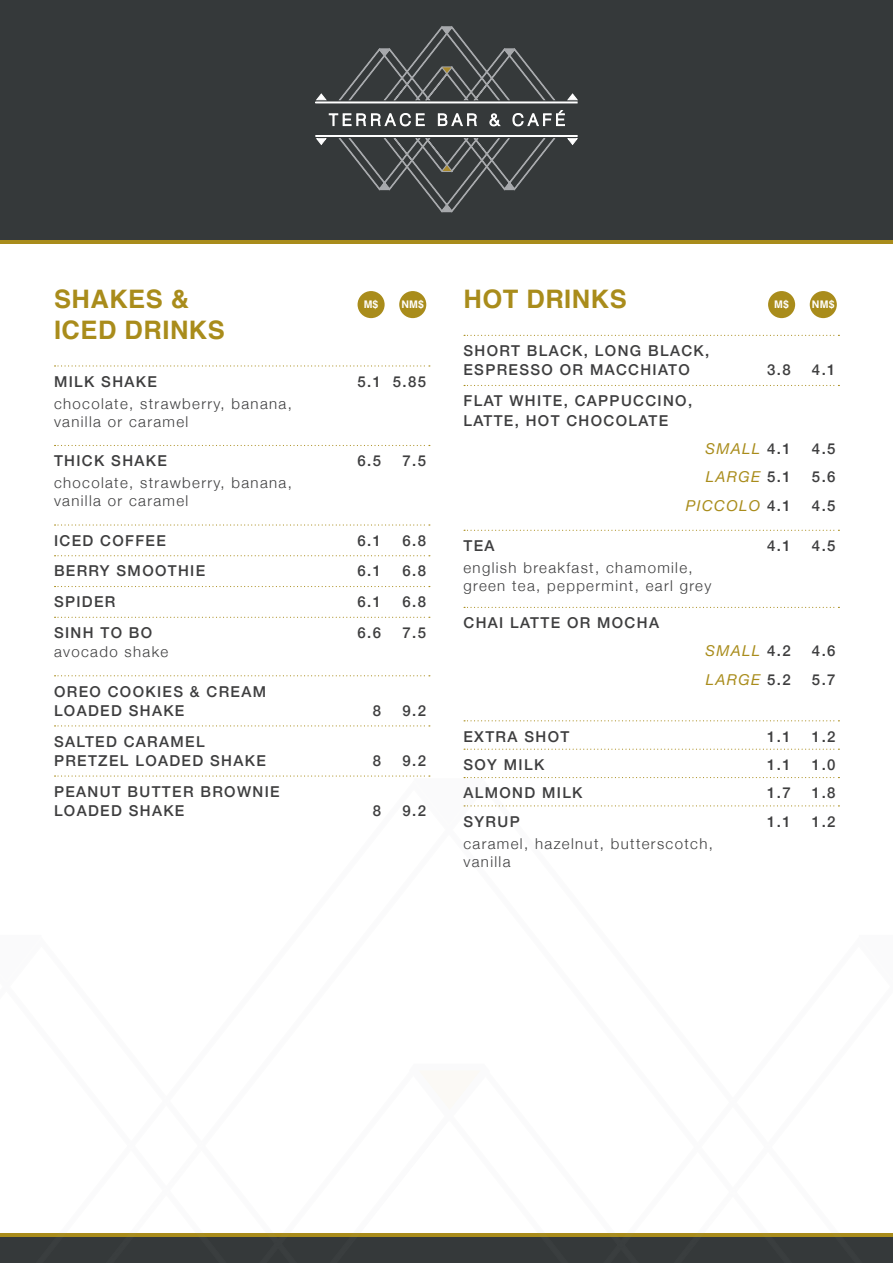
<style>
.page{position:relative;width:893px;height:1263px;background:#fff}
.page>*{position:absolute;margin:0;border:0;box-sizing:border-box;transform-origin:0 0}
.Heading1{font:700 25.5px/30.6px "Helvetica";letter-spacing:.02em;color:#a98c1b}
.Food_Price{font:500 15px "Helvetica Neue";letter-spacing:.09em;color:#3e3e3f}
.Desc{font:300 15px/18px "Helvetica Neue";letter-spacing:.09em;color:#3e3e3f}
.Food_no_border{font:500 15px "Helvetica Neue";letter-spacing:.09em;color:#3e3e3f}
.Food_no_border-2{font:italic 15px "Helvetica Neue";letter-spacing:.09em;color:#a98c1b}
.Heading1-2{font:700 10.5px "Helvetica";color:#fff}
.s1{font-weight:500;font-style:normal;color:#3e3e3f}
</style>
<div class="page">
<svg style="left:55px;top:365px;width:375px;height:1px"></svg>
<svg style="left:55px;top:445px;width:375px;height:1px"></svg>
<svg style="left:55px;top:524px;width:375px;height:2px"></svg>
<svg style="left:55px;top:555px;width:375px;height:1px"></svg>
<svg style="left:55px;top:586px;width:375px;height:1px"></svg>
<svg style="left:55px;top:617px;width:375px;height:1px"></svg>
<svg style="left:55px;top:675px;width:375px;height:1px"></svg>
<svg style="left:55px;top:725px;width:375px;height:1px"></svg>
<svg style="left:464px;top:335px;width:375px;height:1px"></svg>
<svg style="left:464px;top:385px;width:375px;height:1px"></svg>
<svg style="left:464px;top:530px;width:375px;height:1px"></svg>
<svg style="left:464px;top:607px;width:375px;height:1px"></svg>
<svg style="left:464px;top:720px;width:375px;height:1px"></svg>
<svg style="left:464px;top:749px;width:375px;height:1px"></svg>
<div style="left:0;top:0;width:893px;height:244px;background:#35393a"></div>
<div style="left:316px;top:102px;width:261px;height:1px;border:1px solid #fff"></div>
<svg style="left:329px;top:114px;width:22px;height:12px"></svg>
<svg style="left:357px;top:113px;width:53px;height:13px"></svg>
<svg style="left:416px;top:114px;width:8px;height:12px"></svg>
<svg style="left:438px;top:114px;width:38px;height:12px"></svg>
<svg style="left:490px;top:114px;width:10px;height:12px"></svg>
<svg style="left:513px;top:110px;width:52px;height:16px"></svg>
<svg style="left:317px;top:94px;width:9px;height:6px"></svg>
<svg style="left:568px;top:94px;width:9px;height:6px"></svg>
<svg style="left:339px;top:26px;width:216px;height:74px"></svg>
<hr style="left:316px;top:135px;width:261px;height:2px;background:#fff">
<svg style="left:317px;top:139px;width:9px;height:6px"></svg>
<svg style="left:568px;top:139px;width:9px;height:6px"></svg>
<svg style="left:339px;top:139px;width:216px;height:73px"></svg>
<hr style="left:0;top:241px;width:893px;height:3px;background:#a98c1b">
<svg style="left:55px;top:775px;width:784px;height:32px"></svg>
<svg style="left:5px;top:1233px;width:888px;height:30px;background:#444436"></svg>
<div style="left:768px;top:291px;width:27px;height:27px;background:#a98c1b;border-radius:50%"></div>
<div style="left:810px;top:291px;width:27px;height:27px;background:#a98c1b;border-radius:50%"></div>
<div style="left:358px;top:291px;width:27px;height:27px;background:#a98c1b;border-radius:50%"></div>
<div style="left:399px;top:291px;width:27px;height:27px;background:#a98c1b;border-radius:50%"></div>
<p class="Heading1" style="left:54px;top:284px;width:172px">SHAKES &amp;<br>ICED DRINKS</p>
<p class="Food_Price" style="left:54px;top:369px;width:104px">MILK SHAKE</p>
<p class="Food_Price" style="left:358px;top:369px;width:70px">5.1 5.85</p>
<p class="Desc" style="left:54px;top:393px;width:239px">chocolate, strawberry, banana, vanilla or caramel</p>
<p class="Food_Price" style="left:54px;top:449px;width:114px">THICK SHAKE</p>
<p class="Food_Price" style="left:358px;top:449px;width:25px">6.5</p>
<p class="Food_Price" style="left:402px;top:449px;width:25px">7.5</p>
<p class="Desc" style="left:54px;top:473px;width:239px">chocolate, strawberry, banana, vanilla or caramel</p>
<p class="Food_Price" style="left:54px;top:528px;width:113px">ICED COFFEE</p>
<p class="Food_Price" style="left:358px;top:528px;width:25px">6.1</p>
<p class="Food_Price" style="left:402px;top:528px;width:25px">6.8</p>
<p class="Food_Price" style="left:54px;top:559px;width:153px">BERRY SMOOTHIE</p>
<p class="Food_Price" style="left:358px;top:559px;width:25px">6.1</p>
<p class="Food_Price" style="left:402px;top:559px;width:25px">6.8</p>
<p class="Food_Price" style="left:54px;top:590px;width:63px">SPIDER</p>
<p class="Food_Price" style="left:358px;top:590px;width:25px">6.1</p>
<p class="Food_Price" style="left:402px;top:590px;width:25px">6.8</p>
<p class="Food_Price" style="left:54px;top:621px;width:100px">SINH TO BO</p>
<p class="Food_Price" style="left:358px;top:621px;width:25px">6.6</p>
<p class="Food_Price" style="left:402px;top:621px;width:25px">7.5</p>
<p class="Desc" style="left:54px;top:642px;width:116px">avocado shake</p>
<p class="Food_Price" style="left:54px;top:679px;width:214px">OREO COOKIES &amp; CREAM</p>
<p class="Food_no_border" style="left:54px;top:698px;width:132px">LOADED SHAKE</p>
<p class="Food_no_border" style="left:373px;top:698px;width:10px">8</p>
<p class="Food_no_border" style="left:402px;top:698px;width:25px">9.2</p>
<p class="Food_Price" style="left:54px;top:729px;width:152px">SALTED CARAMEL</p>
<p class="Food_no_border" style="left:54px;top:748px;width:213px">PRETZEL LOADED SHAKE</p>
<p class="Food_no_border" style="left:373px;top:748px;width:10px">8</p>
<p class="Food_no_border" style="left:402px;top:748px;width:25px">9.2</p>
<p class="Food_Price" style="left:54px;top:779px;width:227px">PEANUT BUTTER BROWNIE</p>
<p class="Food_no_border" style="left:54px;top:799px;width:132px">LOADED SHAKE</p>
<p class="Food_no_border" style="left:373px;top:799px;width:10px">8</p>
<p class="Food_no_border" style="left:402px;top:799px;width:25px">9.2</p>
<p class="Heading1" style="left:463px;top:284px;width:165px">HOT DRINKS</p>
<p class="Food_Price" style="left:463px;top:339px;width:247px">SHORT BLACK, LONG BLACK,</p>
<p class="Food_no_border" style="left:463px;top:358px;width:228px">ESPRESSO OR MACCHIATO</p>
<p class="Food_no_border" style="left:767px;top:358px;width:25px">3.8</p>
<p class="Food_no_border" style="left:812px;top:358px;width:25px">4.1</p>
<p class="Food_Price" style="left:463px;top:389px;width:230px">FLAT WHITE, CAPPUCCINO,</p>
<p class="Food_no_border" style="left:463px;top:408px;width:206px">LATTE, HOT CHOCOLATE</p>
<p class="Food_no_border-2" style="left:705px;top:438px;width:87px">SMALL <span class="s1">4.1</span></p>
<p class="Food_no_border" style="left:812px;top:436px;width:25px">4.5</p>
<p class="Food_no_border-2" style="left:706px;top:466px;width:86px">LARGE <span class="s1">5.1</span></p>
<p class="Food_no_border" style="left:812px;top:465px;width:25px">5.6</p>
<p class="Food_no_border-2" style="left:686px;top:494px;width:106px">PICCOLO <span class="s1">4.1</span></p>
<p class="Food_no_border" style="left:812px;top:493px;width:25px">4.5</p>
<p class="Food_Price" style="left:463px;top:534px;width:33px">TEA</p>
<p class="Food_Price" style="left:767px;top:534px;width:25px">4.1</p>
<p class="Food_Price" style="left:812px;top:534px;width:25px">4.5</p>
<p class="Desc" style="left:463px;top:558px;width:249px">english breakfast, chamomile, green tea, peppermint, earl grey</p>
<p class="Food_Price" style="left:463px;top:611px;width:197px">CHAI LATTE OR MOCHA</p>
<p class="Food_no_border-2" style="left:705px;top:640px;width:87px">SMALL <span class="s1">4.2</span></p>
<p class="Food_no_border" style="left:812px;top:639px;width:25px">4.6</p>
<p class="Food_no_border-2" style="left:706px;top:669px;width:86px">LARGE <span class="s1">5.2</span></p>
<p class="Food_no_border" style="left:812px;top:667px;width:25px">5.7</p>
<p class="Heading1-2" style="left:364px;top:296px;width:16px">M$</p>
<p class="Heading1-2" style="left:401px;top:296px;width:24px">NM$</p>
<p class="Heading1-2" style="left:774px;top:296px;width:16px">M$</p>
<p class="Heading1-2" style="left:812px;top:296px;width:24px">NM$</p>
<p class="Food_Price" style="left:463px;top:724px;width:107px">EXTRA SHOT</p>
<p class="Food_Price" style="left:767px;top:724px;width:25px">1.1</p>
<p class="Food_Price" style="left:812px;top:724px;width:25px">1.2</p>
<p class="Food_Price" style="left:463px;top:752px;width:82px">SOY MILK</p>
<p class="Food_Price" style="left:767px;top:752px;width:25px">1.1</p>
<p class="Food_Price" style="left:812px;top:752px;width:25px">1.0</p>
<p class="Food_Price" style="left:463px;top:781px;width:121px">ALMOND MILK</p>
<p class="Food_Price" style="left:767px;top:781px;width:25px">1.7</p>
<p class="Food_Price" style="left:812px;top:781px;width:25px">1.8</p>
<p class="Food_Price" style="left:463px;top:809px;width:58px">SYRUP</p>
<p class="Food_Price" style="left:767px;top:809px;width:25px">1.1</p>
<p class="Food_Price" style="left:812px;top:809px;width:25px">1.2</p>
<p class="Desc" style="left:463px;top:833px;width:251px">caramel, hazelnut, butterscotch, vanilla</p>
</div>
